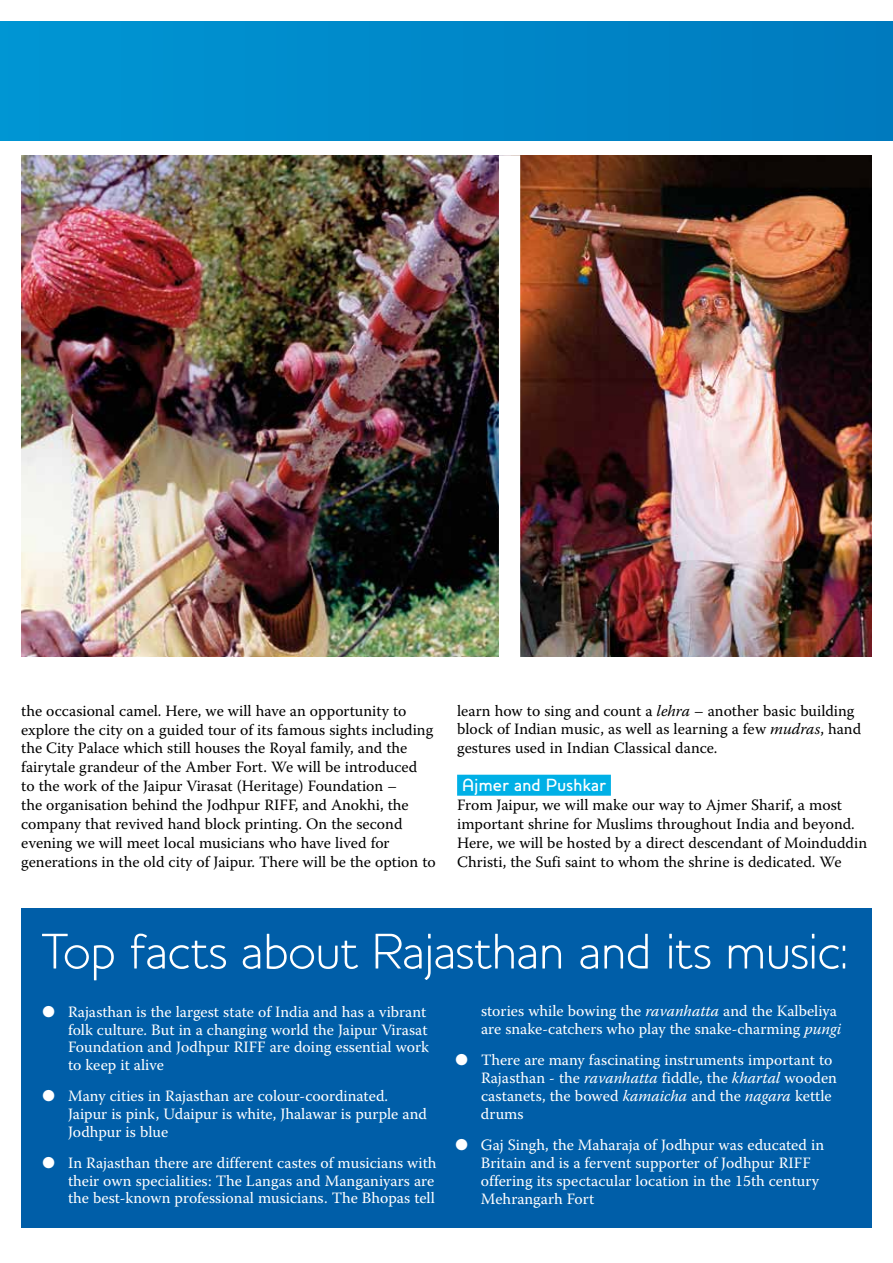
<style>
.page{position:relative;width:893px;height:1263px;background:#fff}
.page>*{position:absolute;margin:0;border:0;box-sizing:border-box;transform-origin:0 0}
.t1{font:300 51px "Houschka";letter-spacing:-.025em;color:#fff}
.t2{font:500 18px "Houschka";letter-spacing:-.005em;color:#fff}
.t3{font:15.75px/17.9px "Warnock Pro";color:#fff}
.t4{font:15.75px/18.9px "Warnock Pro";color:#000}
.s1{font-style:italic}
</style>
<div class="page">
<img style="left:520px;top:155px;width:352px;height:502px">
<img style="left:21px;top:155px;width:478px;height:502px">
<div style="left:21px;top:908px;width:851px;height:319px;background:#005ea8"></div>
<div style="left:457px;top:775px;width:154px;height:21px;background:#00b0e6"></div>
<div style="left:0;top:21px;width:893px;height:119px;background:linear-gradient(to right,#0096d3,#007abe)"></div>
<p class="t4" style="left:21px;top:701px;width:416px">the occasional camel. Here, we will have an opportunity to explore the city on a guided tour of its famous sights including the City Palace which still houses the Royal family, and the fairytale grandeur of the Amber Fort. We will be introduced<br>to the work of the Jaipur Virasat (Heritage) Foundation –<br>the organisation behind the Jodhpur RIFF, and Anokhi, the company that revived hand block printing. On the second evening we will meet local musicians who have lived for generations in the old city of Jaipur. There will be the option to</p>
<p class="t4" style="left:457px;top:701px;width:406px">learn how to sing and count a <span class="s1">lehra</span> – another basic building block of Indian music, as well as learning a few <span class="s1">mudras</span>, hand gestures used in Indian Classical dance.</p>
<p class="t2" style="left:462px;top:774px;width:145px">Ajmer and Pushkar</p>
<p class="t4" style="left:457px;top:795px;width:411px">From Jaipur, we will make our way to Ajmer Sharif, a most important shrine for Muslims throughout India and beyond.<br>Here, we will be hosted by a direct descendant of Moinduddin Christi, the Sufi saint to whom the shrine is dedicated. We</p>
<h1 class="t1" style="left:42px;top:921px;width:810px">Top facts about Rajasthan and its music:</h1>
<p class="t3" style="left:68px;top:1002px;width:362px;text-indent:-26px">● Rajasthan is the largest state of India and has a vibrant folk culture. But in a changing world the Jaipur Virasat Foundation and Jodhpur RIFF are doing essential work to keep it alive</p>
<p class="t3" style="left:68px;top:1087px;width:360px;text-indent:-26px">● Many cities in Rajasthan are colour-coordinated.<br>Jaipur is pink, Udaipur is white, Jhalawar is purple and<br>Jodhpur is blue</p>
<p class="t3" style="left:68px;top:1153px;width:370px;text-indent:-26px">● In Rajasthan there are different castes of musicians with their own specialities: The Langas and Manganiyars are the best-known professional musicians. The Bhopas tell</p>
<p class="t3" style="left:481px;top:1002px;width:362px">stories while bowing the <span class="s1">ravanhatta</span> and the Kalbeliya are snake-catchers who play the snake-charming <span class="s1">pungi</span></p>
<p class="t3" style="left:481px;top:1050px;width:357px;text-indent:-25px">● There are many fascinating instruments important to Rajasthan - the <span class="s1">ravanhatta</span> fiddle, the <span class="s1">khartal</span> wooden castanets, the bowed <span class="s1">kamaicha</span> and the <span class="s1">nagara</span> kettle drums</p>
<p class="t3" style="left:481px;top:1135px;width:345px;text-indent:-26px">● Gaj Singh, the Maharaja of Jodhpur was educated in Britain and is a fervent supporter of Jodhpur RIFF offering its spectacular location in the 15th century Mehrangarh Fort</p>
</div>
